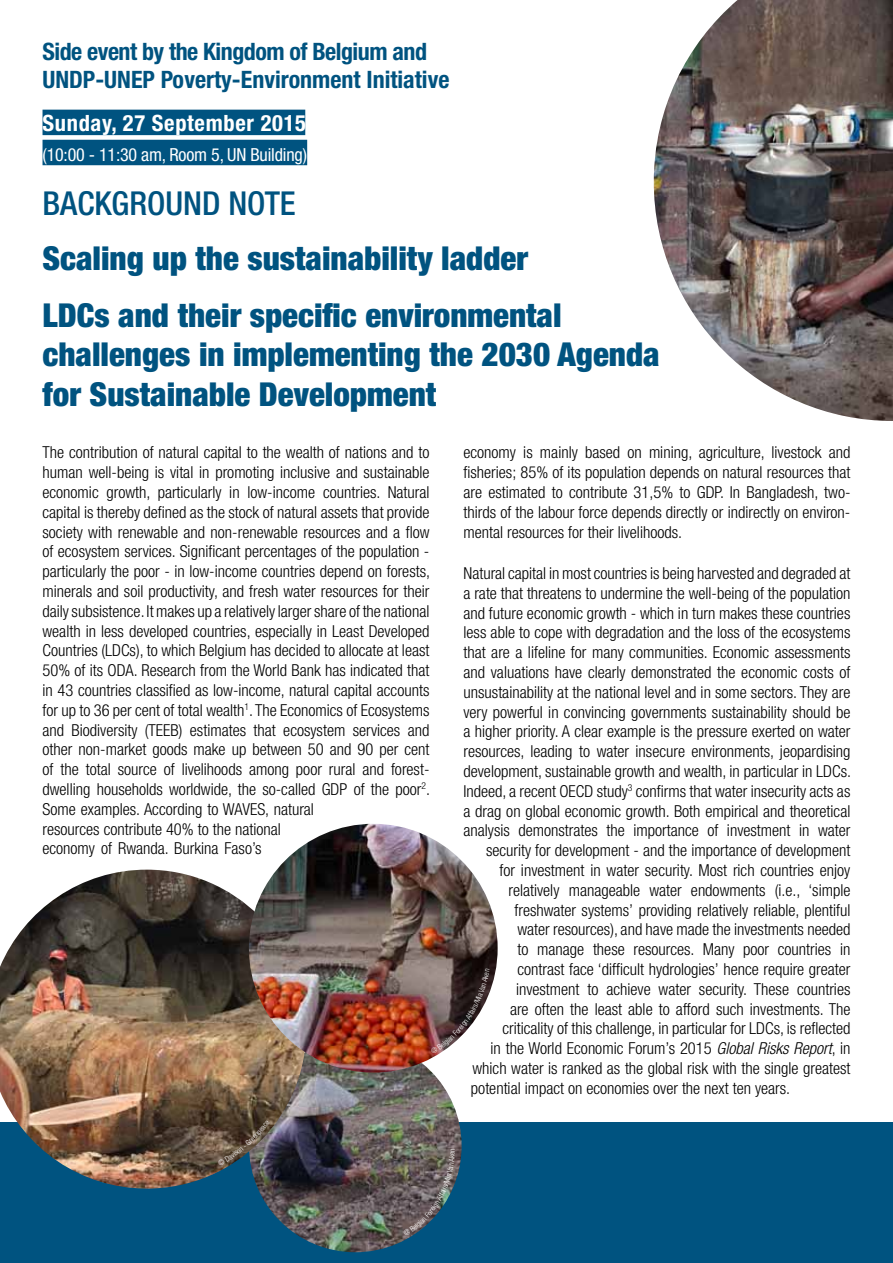
<style>
.page{position:relative;width:893px;height:1263px;background:#fff}
.page>*{position:absolute;margin:0;border:0;box-sizing:border-box;transform-origin:0 0}
.t1{font:900 condensed 33px/56.6px "Helvetica Neue LT Std";color:#005380}
.t2{font:500 condensed 33px "Helvetica Neue LT Std";color:#005380}
.t3{font:700 condensed 24px/28.8px "Helvetica Neue LT Std";color:#005380}
.t4{font:700 condensed 22.5px "Helvetica Neue LT Std";letter-spacing:.03em;color:#fff}
.t5{font:condensed 18px "Helvetica Neue LT Std";letter-spacing:-.01em;color:#fff}
.t6{font:300 condensed 16.5px/19.8px "Helvetica Neue LT Std";color:#000}
.s1{font-style:italic}
</style>
<div class="page">
<img style="left:654px;top:0;width:239px;height:421px">
<div style="left:0;top:1123px;width:893px;height:140px;background:#005380"></div>
<div style="left:43px;top:110px;width:262px;height:25px;background:#005380"></div>
<div style="left:43px;top:140px;width:264px;height:25px;background:#005380"></div>
<img style="left:249px;top:1039px;width:213px;height:213px;border-radius:106px">
<img style="left:0;top:870px;width:306px;height:318px">
<img style="left:249px;top:824px;width:249px;height:248px;border-radius:124px">
<svg style="left:403px;top:1149px;width:52px;height:87px"></svg>
<svg style="left:218px;top:1120px;width:52px;height:45px;background:#584f46"></svg>
<svg style="left:431px;top:969px;width:59px;height:85px"></svg>
<h2 class="t3" style="left:43px;top:36px;width:408px">Side event by the Kingdom of Belgium and<br>UNDP-UNEP Poverty-Environment Initiative</h2>
<h3 class="t4" style="left:43px;top:109px;width:265px">Sunday, 27 September 2015</h3>
<p class="t5" style="left:43px;top:144px;width:266px">(10:00 - 11:30 am, Room 5, UN Building)</p>
<h1 class="t2" style="left:43px;top:184px;width:255px">BACKGROUND NOTE</h1>
<h1 class="t1" style="left:43px;top:230px;width:521px">Scaling up the sustainability ladder<br>LDCs and their specific environmental</h1>
<h1 class="t1" style="left:43px;top:334px;width:619px;line-height:39.6px">challenges in implementing the 2030 Agenda for Sustainable Development</h1>
<p class="t6" style="left:43px;top:442px;width:389px">The contribution of natural capital to the wealth of nations and to human well-being is vital in promoting inclusive and sustainable economic growth, particularly in low-income countries. Natural capital is thereby defined as the stock of natural assets that provide society with renewable and non-renewable resources and a flow of ecosystem services. Significant percentages of the population - particularly the poor - in low-income countries depend on forests, minerals and soil productivity, and fresh water resources for their daily subsistence. It makes up a relatively larger share of the national wealth in less developed countries, especially in Least Developed Countries (LDCs), to which Belgium has decided to allocate at least 50% of its ODA. Research from the World Bank has indicated that in 43 countries classified as low-income, natural capital accounts for up to 36 per cent of total wealth<sup>1</sup>. The Economics of Ecosystems and Biodiversity (TEEB) estimates that ecosystem services and other non-market goods make up between 50 and 90 per cent of the total source of livelihoods among poor rural and forest&shy;dwelling households worldwide, the so-called GDP of the poor<sup>2</sup>.<br>Some examples. According to WAVES, natural<br>resources contribute 40% to the national<br>economy of Rwanda. Burkina Faso’s</p>
<p class="t6" style="left:463px;top:442px;width:388px;text-align:justify">economy is mainly based on mining, agriculture, livestock and fisheries; 85% of its population depends on natural resources that are estimated to contribute 31,5% to GDP. In Bangladesh, two&shy;thirds of the labour force depends directly or indirectly on environ&shy;mental resources for their livelihoods.</p>
<p class="t6" style="left:463px;top:563px;width:388px">Natural capital in most countries is being harvested and degraded at</p>
<p class="t6" style="left:463px;top:583px;width:388px">a rate that threatens to undermine the well-being of the population</p>
<p class="t6" style="left:463px;top:603px;width:388px">and future economic growth - which in turn makes these countries</p>
<p class="t6" style="left:463px;top:622px;width:388px">less able to cope with degradation and the loss of the ecosystems</p>
<p class="t6" style="left:463px;top:642px;width:388px">that are a lifeline for many communities. Economic assessments</p>
<p class="t6" style="left:463px;top:662px;width:388px">and valuations have clearly demonstrated the economic costs of</p>
<p class="t6" style="left:463px;top:682px;width:388px">unsustainability at the national level and in some sectors. They are</p>
<p class="t6" style="left:463px;top:702px;width:388px">very powerful in convincing governments sustainability should be</p>
<p class="t6" style="left:463px;top:721px;width:388px">a higher priority. A clear example is the pressure exerted on water</p>
<p class="t6" style="left:463px;top:741px;width:388px">resources, leading to water insecure environments, jeopardising</p>
<p class="t6" style="left:463px;top:761px;width:389px">development, sustainable growth and wealth, in particular in LDCs.</p>
<p class="t6" style="left:463px;top:781px;width:388px">Indeed, a recent OECD study<sup>3</sup> confirms that water insecurity acts as</p>
<p class="t6" style="left:463px;top:801px;width:388px">a drag on global economic growth. Both empirical and theoretical</p>
<p class="t6" style="left:463px;top:820px;width:388px">analysis demonstrates the importance of investment in water</p>
<p class="t6" style="left:486px;top:840px;width:366px">security for development - and the importance of development</p>
<p class="t6" style="left:499px;top:860px;width:352px">for investment in water security. Most rich countries enjoy</p>
<p class="t6" style="left:508px;top:880px;width:343px">relatively manageable water endowments (i.e., ‘simple</p>
<p class="t6" style="left:514px;top:900px;width:337px">freshwater systems’ providing relatively reliable, plentiful</p>
<p class="t6" style="left:517px;top:919px;width:334px">water resources), and have made the investments needed</p>
<p class="t6" style="left:517px;top:939px;width:334px">to manage these resources. Many poor countries in</p>
<p class="t6" style="left:517px;top:959px;width:334px">contrast face ‘difficult hydrologies’ hence require greater</p>
<p class="t6" style="left:516px;top:979px;width:336px">investment to achieve water security. These countries</p>
<p class="t6" style="left:510px;top:999px;width:342px">are often the least able to afford such investments. The</p>
<p class="t6" style="left:502px;top:1018px;width:349px">criticality of this challenge, in particular for LDCs, is reflected</p>
<p class="t6" style="left:490px;top:1038px;width:361px">in the World Economic Forum’s 2015 <span class="s1">Global Risks Report</span>, in</p>
<p class="t6" style="left:472px;top:1058px;width:379px">which water is ranked as the global risk with the single greatest</p>
<p class="t6" style="left:471px;top:1078px;width:321px">potential impact on economies over the next ten years.</p>
</div>
